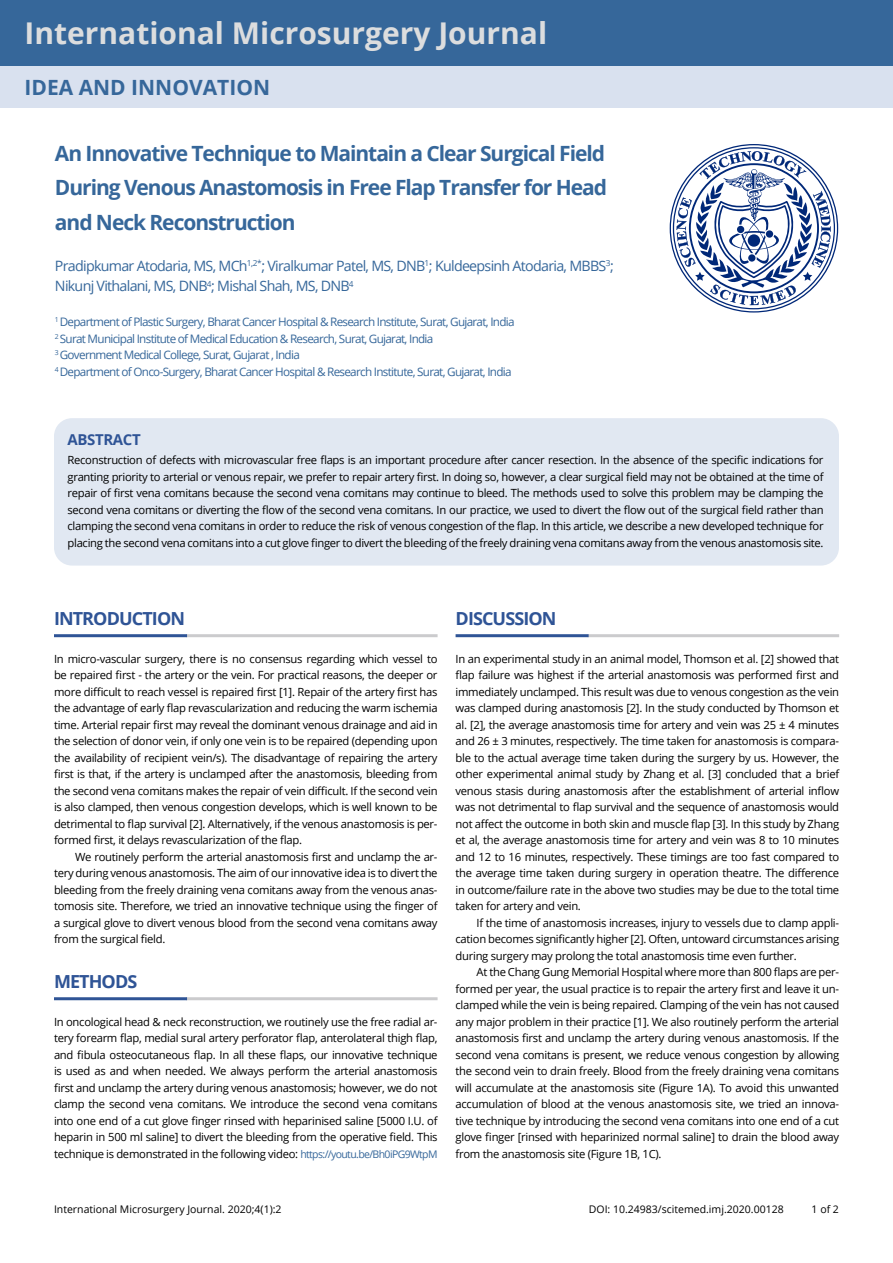
<style>
.page{position:relative;width:893px;height:1263px;background:#fff}
.page>*{position:absolute;margin:0;border:0;box-sizing:border-box;transform-origin:0 0}
.t1{font:700 30px "Open Sans";color:#dcddde}
.t2{font:700 21px/34.5px "Open Sans";letter-spacing:-.05em;color:#36679a;text-align:justify}
.t3{font:700 21px "Open Sans";color:#36679a}
.t4{font:700 18px "Open Sans";letter-spacing:-.05em;color:#2f5496}
.t5{font:700 15px "Open Sans";letter-spacing:-.025em;color:#2f5496}
.t6{font:14.25px/20.2px "Open Sans";letter-spacing:-.05em;color:#36679a}
.t7{font:11.7px/16.5px "Open Sans";letter-spacing:-.06em;color:#36679a}
.t8{font:11.25px/16.5px "Open Sans";letter-spacing:-.025em;color:#000;text-align:justify}
.t9{font:10.5px "Open Sans";color:#000}
.s1{font-size:10.5px;color:#36679a}
</style>
<div class="page">
<div style="left:54px;top:418px;width:785px;height:147px;background:#e1e8f2;border-radius:18px"></div>
<div style="left:0;top:0;width:893px;height:67px;background:#36679a"></div>
<div style="left:0;top:67px;width:893px;height:41px;background:#d9e1ef"></div>
<svg style="left:670px;top:144px;width:168px;height:169px"></svg>
<div style="left:766px;top:230px;width:7px;height:8px;background:#002878;border-radius:50%"></div>
<div style="left:748px;top:254px;width:7px;height:8px;background:#002878;border-radius:50%"></div>
<div style="left:737px;top:226px;width:7px;height:7px;background:#002878;border-radius:50%"></div>
<div style="left:748px;top:234px;width:12px;height:13px;background:#002878;border-radius:50%"></div>
<hr style="left:186px;top:634px;width:252px;height:3px;background:#cbcbcd">
<hr style="left:54px;top:634px;width:133px;height:3px;background:#2f5496">
<hr style="left:186px;top:997px;width:252px;height:3px;background:#cbcbcd">
<hr style="left:54px;top:997px;width:133px;height:3px;background:#2f5496">
<hr style="left:588px;top:634px;width:251px;height:3px;background:#cbcbcd">
<hr style="left:456px;top:634px;width:133px;height:3px;background:#2f5496">
<h1 class="t1" style="left:25px;top:12px;width:524px">International Microsurgery Journal</h1>
<h2 class="t3" style="left:25px;top:73px;width:247px">IDEA AND INNOVATION</h2>
<h2 class="t2" style="left:55px;top:135px;width:554px">An Innovative Technique to Maintain a Clear Surgical Field During Venous Anastomosis in Free Flap Transfer for Head and Neck Reconstruction</h2>
<p class="t6" style="left:55px;top:255px;width:560px">Pradipkumar Atodaria, MS, MCh<sup>1,2*</sup>; Viralkumar Patel, MS, DNB<sup>1</sup>; Kuldeepsinh Atodaria, MBBS<sup>3</sup>;<br>Nikunj Vithalani, MS, DNB<sup>4</sup>; Mishal Shah, MS, DNB<sup>4</sup></p>
<p class="t7" style="left:55px;top:313px;width:461px"><sup>1</sup> Department of Plastic Surgery, Bharat Cancer Hospital &amp; Research Institute, Surat, Gujarat, India <sup>2</sup> Surat Municipal Institute of Medical Education &amp; Research, Surat, Gujarat, India<br><sup>3</sup> Government Medical College, Surat, Gujarat , India<br><sup>4</sup> Department of Onco-Surgery, Bharat Cancer Hospital &amp; Research Institute, Surat, Gujarat, India</p>
<h3 class="t5" style="left:68px;top:429px;width:75px">ABSTRACT</h3>
<p class="t8" style="left:68px;top:452px;width:757px">Reconstruction of defects with microvascular free flaps is an important procedure after cancer resection. In the absence of the specific indications for granting priority to arterial or venous repair, we prefer to repair artery first. In doing so, however, a clear surgical field may not be obtained at the time of repair of first vena comitans because the second vena comitans may continue to bleed. The methods used to solve this problem may be clamping the second vena comitans or diverting the flow of the second vena comitans. In our practice, we used to divert the flow out of the surgical field rather than clamping the second vena comitans in order to reduce the risk of venous congestion of the flap. In this article, we describe a new developed technique for placing the second vena comitans into a cut glove finger to divert the bleeding of the freely draining vena comitans away from the venous anastomosis site.</p>
<h3 class="t4" style="left:54px;top:606px;width:133px">INTRODUCTION</h3>
<p class="t8" style="left:54px;top:650px;width:385px">In micro-vascular surgery, there is no consensus regarding which vessel to be repaired first - the artery or the vein. For practical reasons, the deeper or more difficult to reach vessel is repaired first [1]. Repair of the artery first has the advantage of early flap revascularization and reducing the warm ischemia time. Arterial repair first may reveal the dominant venous drainage and aid in the selection of donor vein, if only one vein is to be repaired (depending upon the availability of recipient vein/s). The disadvantage of repairing the artery first is that, if the artery is unclamped after the anastomosis, bleeding from the second vena comitans makes the repair of vein difficult. If the second vein is also clamped, then venous congestion develops, which is well known to be detrimental to flap survival [2]. Alternatively, if the venous anastomosis is per&shy;formed first, it delays revascularization of the flap.</p>
<p class="t8" style="left:54px;top:848px;width:385px;text-indent:21px">We routinely perform the arterial anastomosis first and unclamp the ar&shy;tery during venous anastomosis. The aim of our innovative idea is to divert the bleeding from the freely draining vena comitans away from the venous anas&shy;tomosis site. Therefore, we tried an innovative technique using the finger of a surgical glove to divert venous blood from the second vena comitans away from the surgical field.</p>
<h3 class="t4" style="left:54px;top:969px;width:85px">METHODS</h3>
<p class="t8" style="left:54px;top:1013px;width:385px">In oncological head &amp; neck reconstruction, we routinely use the free radial ar&shy;tery forearm flap, medial sural artery perforator flap, anterolateral thigh flap, and fibula osteocutaneous flap. In all these flaps, our innovative technique is used as and when needed. We always perform the arterial anastomosis first and unclamp the artery during venous anastomosis; however, we do not clamp the second vena comitans. We introduce the second vena comitans into one end of a cut glove finger rinsed with heparinised saline [5000 I.U. of heparin in 500 ml saline] to divert the bleeding from the operative field. This technique is demonstrated in the following video: <span class="s1">https://youtu.be/Bh0iPG9WtpM</span></p>
<h3 class="t4" style="left:456px;top:606px;width:102px">DISCUSSION</h3>
<p class="t8" style="left:456px;top:650px;width:385px">In an experimental study in an animal model, Thomson et al. [2] showed that flap failure was highest if the arterial anastomosis was performed first and immediately unclamped. This result was due to venous congestion as the vein was clamped during anastomosis [2]. In the study conducted by Thomson et al. [2], the average anastomosis time for artery and vein was 25 ± 4 minutes and 26 ± 3 minutes, respectively. The time taken for anastomosis is compara&shy;ble to the actual average time taken during the surgery by us. However, the other experimental animal study by Zhang et al. [3] concluded that a brief venous stasis during anastomosis after the establishment of arterial inflow was not detrimental to flap survival and the sequence of anastomosis would not affect the outcome in both skin and muscle flap [3]. In this study by Zhang et al, the average anastomosis time for artery and vein was 8 to 10 minutes and 12 to 16 minutes, respectively. These timings are too fast compared to the average time taken during surgery in operation theatre. The difference in outcome/failure rate in the above two studies may be due to the total time taken for artery and vein.</p>
<p class="t8" style="left:456px;top:914px;width:385px;text-indent:21px">If the time of anastomosis increases, injury to vessels due to clamp appli&shy;cation becomes significantly higher [2]. Often, untoward circumstances arising during surgery may prolong the total anastomosis time even further.</p>
<p class="t8" style="left:456px;top:964px;width:385px;text-indent:21px">At the Chang Gung Memorial Hospital where more than 800 flaps are per&shy;formed per year, the usual practice is to repair the artery first and leave it un&shy;clamped while the vein is being repaired. Clamping of the vein has not caused any major problem in their practice [1]. We also routinely perform the arterial anastomosis first and unclamp the artery during venous anastomosis. If the second vena comitans is present, we reduce venous congestion by allowing the second vein to drain freely. Blood from the freely draining vena comitans will accumulate at the anastomosis site (Figure 1A). To avoid this unwanted accumulation of blood at the venous anastomosis site, we tried an innova&shy;tive technique by introducing the second vena comitans into one end of a cut glove finger [rinsed with heparinized normal saline] to drain the blood away from the anastomosis site (Figure 1B, 1C).</p>
<p class="t9" style="left:54px;top:1201px;width:229px">International Microsurgery Journal. 2020;4(1):2</p>
<p class="t9" style="left:589px;top:1201px;width:196px">DOI: 10.24983/scitemed.imj.2020.00128</p>
<p class="t9" style="left:812px;top:1201px;width:29px">1 of 2</p>
</div>
